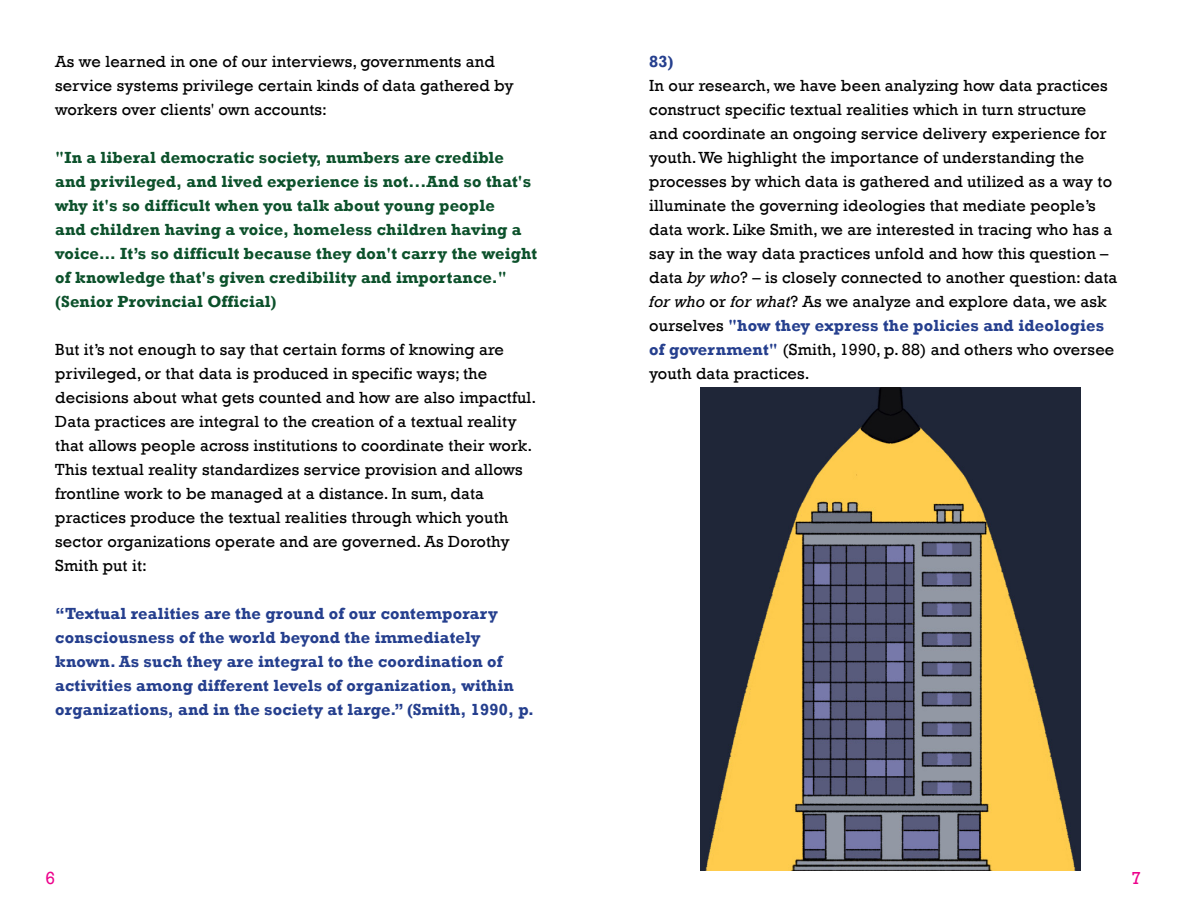
<style>
.page{position:relative;width:1188px;height:918px;background:#fff}
.page>*{position:absolute;margin:0;border:0;box-sizing:border-box;transform-origin:0 0}
.t1{font:18px "Rockwell";color:#ed028c}
.t2{font:16.5px/24px "Rockwell";letter-spacing:.01em;color:#000}
.t3{font:700 16.5px/24px "Rockwell";letter-spacing:.01em;color:#0c512b}
.t4{font:700 16.5px/24px "Rockwell";letter-spacing:.01em;color:#253f8e}
.s1{font-style:italic}
.s2{font-weight:700;color:#253f8e}
</style>
<div class="page">
<img style="left:700px;top:387px;width:380px;height:483px">
<p class="t2" style="left:55px;top:49px;width:460px">As we learned in one of our interviews, governments and service systems privilege certain kinds of data gathered by workers over clients' own accounts:</p>
<p class="t3" style="left:55px;top:145px;width:484px">"In a liberal democratic society, numbers are credible and privileged, and lived experience is not...And so that's why it's so difficult when you talk about young people<br>and children having a voice, homeless children having a voice… It’s so difficult because they don't carry the weight of knowledge that's given credibility and importance." (Senior Provincial Official)</p>
<p class="t2" style="left:55px;top:337px;width:483px">But it’s not enough to say that certain forms of knowing are privileged, or that data is produced in specific ways; the decisions about what gets counted and how are also impactful.<br>Data practices are integral to the creation of a textual reality that allows people across institutions to coordinate their work.<br>This textual reality standardizes service provision and allows frontline work to be managed at a distance. In sum, data practices produce the textual realities through which youth sector organizations operate and are governed. As Dorothy Smith put it:</p>
<p class="t4" style="left:55px;top:601px;width:480px">“Textual realities are the ground of our contemporary consciousness of the world beyond the immediately known. As such they are integral to the coordination of activities among different levels of organization, within organizations, and in the society at large.” (Smith, 1990, p.</p>
<p class="t4" style="left:649px;top:49px;width:26px">83)</p>
<p class="t2" style="left:649px;top:73px;width:470px">In our research, we have been analyzing how data practices construct specific textual realities which in turn structure and coordinate an ongoing service delivery experience for youth. We highlight the importance of understanding the processes by which data is gathered and utilized as a way to illuminate the governing ideologies that mediate people’s data work. Like Smith, we are interested in tracing who has a say in the way data practices unfold and how this question – data <span class="s1">by who</span>? – is closely connected to another question: data <span class="s1">for who</span> or <span class="s1">for what</span>? As we analyze and explore data, we ask ourselves <span class="s2">"how they express the policies and ideologies of government"</span> (Smith, 1990, p. 88) and others who oversee youth data practices.</p>
<p class="t1" style="left:46px;top:867px;width:11px">6</p>
<p class="t1" style="left:1131px;top:867px;width:11px">7</p>
</div>
